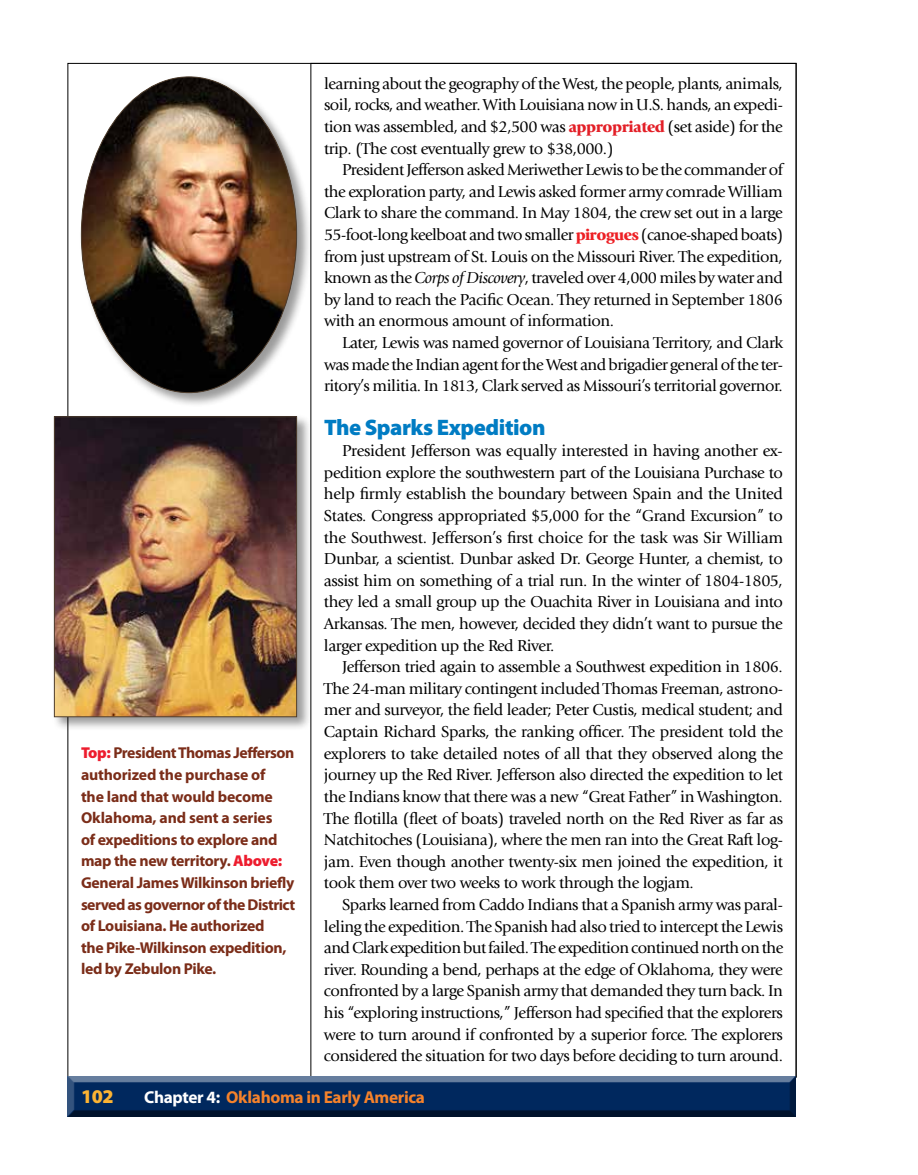
<style>
.page{position:relative;width:918px;height:1175px;background:#fff}
.page>*{position:absolute;margin:0;border:0;box-sizing:border-box;transform-origin:0 0}
.t1{font:900 22.5px "Myriad Pro";letter-spacing:-.02em;color:#007cc3}
.t2{font:900 19.5px "Myriad Pro";color:#fcb333}
.t3{font:700 17.25px "Myriad Pro";letter-spacing:-.02em;color:#f5822b}
.t4{font:16.5px/21.6px "Giovanni";letter-spacing:-.025em;color:#000;text-align:justify}
.t5{font:700 15.75px/21.6px "Myriad Pro";letter-spacing:-.02em;color:#7b2d19}
.s1{font-weight:900;color:#ed1c2e}
.s2{font-weight:900;color:#e31f27}
.s3{font-weight:900;color:#ed1f24}
.s4{font-style:italic}
.s5{color:#fff}
</style>
<div class="page">
<div style="left:66px;top:1074px;width:732px;height:43px;background:#000;opacity:.75"></div>
<div style="left:79px;top:75px;width:232px;height:332px;background:#000;opacity:.4"></div>
<img style="left:81px;top:77px;width:216px;height:315px">
<div style="left:52px;top:414px;width:259px;height:317px;background:#000;opacity:.4"></div>
<img style="left:56px;top:418px;width:239px;height:297px">
<div style="left:54px;top:416px;width:243px;height:301px;border:1px solid #4f3e2e"></div>
<p class="t5" style="left:81px;top:741px;width:216px"><span class="s1">Top:</span> President Thomas Jefferson authorized the purchase of<br>the land that would become<br>Oklahoma, and sent a series<br>of expeditions to explore and map the new territory. <span class="s1">Above:<br></span>General James Wilkinson briefly served as governor of the District of Louisiana. He authorized<br>the Pike-Wilkinson expedition, led by Zebulon Pike.</p>
<p class="t4" style="left:324px;top:73px;width:460px">learning about the geography of the West, the people, plants, animals, soil, rocks, and weather. With Louisiana now in U.S. hands, an expedi&shy;tion was assembled, and $2,500 was <span class="s2">appropriated</span> (set aside) for the trip. (The cost eventually grew to $38,000.)</p>
<p class="t4" style="left:324px;top:159px;width:461px;text-indent:18px">President Jefferson asked Meriwether Lewis to be the commander of the exploration party, and Lewis asked former army comrade William Clark to share the command. In May 1804, the crew set out in a large 55-foot-long keelboat and two smaller <span class="s3">pirogues</span> (canoe-shaped boats) from just upstream of St. Louis on the Missouri River. The expedition, known as the <span class="s4">Corps of Discovery</span>, traveled over 4,000 miles by water and by land to reach the Pacific Ocean. They returned in September 1806 with an enormous amount of information.</p>
<p class="t4" style="left:324px;top:332px;width:461px;text-indent:18px">Later, Lewis was named governor of Louisiana Territory, and Clark was made the Indian agent for the West and brigadier general of the ter&shy;ritory’s militia. In 1813, Clark served as Missouri’s territorial governor.</p>
<h1 class="t1" style="left:324px;top:412px;width:223px">The Sparks Expedition</h1>
<p class="t4" style="left:324px;top:440px;width:461px;text-indent:18px">President Jefferson was equally interested in having another ex&shy;pedition explore the southwestern part of the Louisiana Purchase to help firmly establish the boundary between Spain and the United States. Congress appropriated $5,000 for the “Grand Excursion” to the Southwest. Jefferson’s first choice for the task was Sir William Dunbar, a scientist. Dunbar asked Dr. George Hunter, a chemist, to assist him on something of a trial run. In the winter of 1804-1805, they led a small group up the Ouachita River in Louisiana and into Arkansas. The men, however, decided they didn’t want to pursue the larger expedition up the Red River.</p>
<p class="t4" style="left:324px;top:656px;width:461px;text-indent:18px">Jefferson tried again to assemble a Southwest expedition in 1806.<br>The 24-man military contingent included Thomas Freeman, astrono&shy;mer and surveyor, the field leader; Peter Custis, medical student; and Captain Richard Sparks, the ranking officer. The president told the explorers to take detailed notes of all that they observed along the journey up the Red River. Jefferson also directed the expedition to let the Indians know that there was a new “Great Father” in Washington.<br>The flotilla (fleet of boats) traveled north on the Red River as far as Natchitoches (Louisiana), where the men ran into the Great Raft log&shy;jam. Even though another twenty-six men joined the expedition, it took them over two weeks to work through the logjam.</p>
<p class="t4" style="left:324px;top:894px;width:461px;text-indent:18px">Sparks learned from Caddo Indians that a Spanish army was paral&shy;leling the expedition. The Spanish had also tried to intercept the Lewis and Clark expedition but failed. The expedition continued north on the river. Rounding a bend, perhaps at the edge of Oklahoma, they were confronted by a large Spanish army that demanded they turn back. In his “exploring instructions,” Jefferson had specified that the explorers were to turn around if confronted by a superior force. The explorers considered the situation for two days before deciding to turn around.</p>
<p class="t2" style="left:81px;top:1083px;width:34px">102</p>
<p class="t3" style="left:144px;top:1085px;width:282px"><span class="s5">Chapter 4:</span> Oklahoma in Early America</p>
</div>
